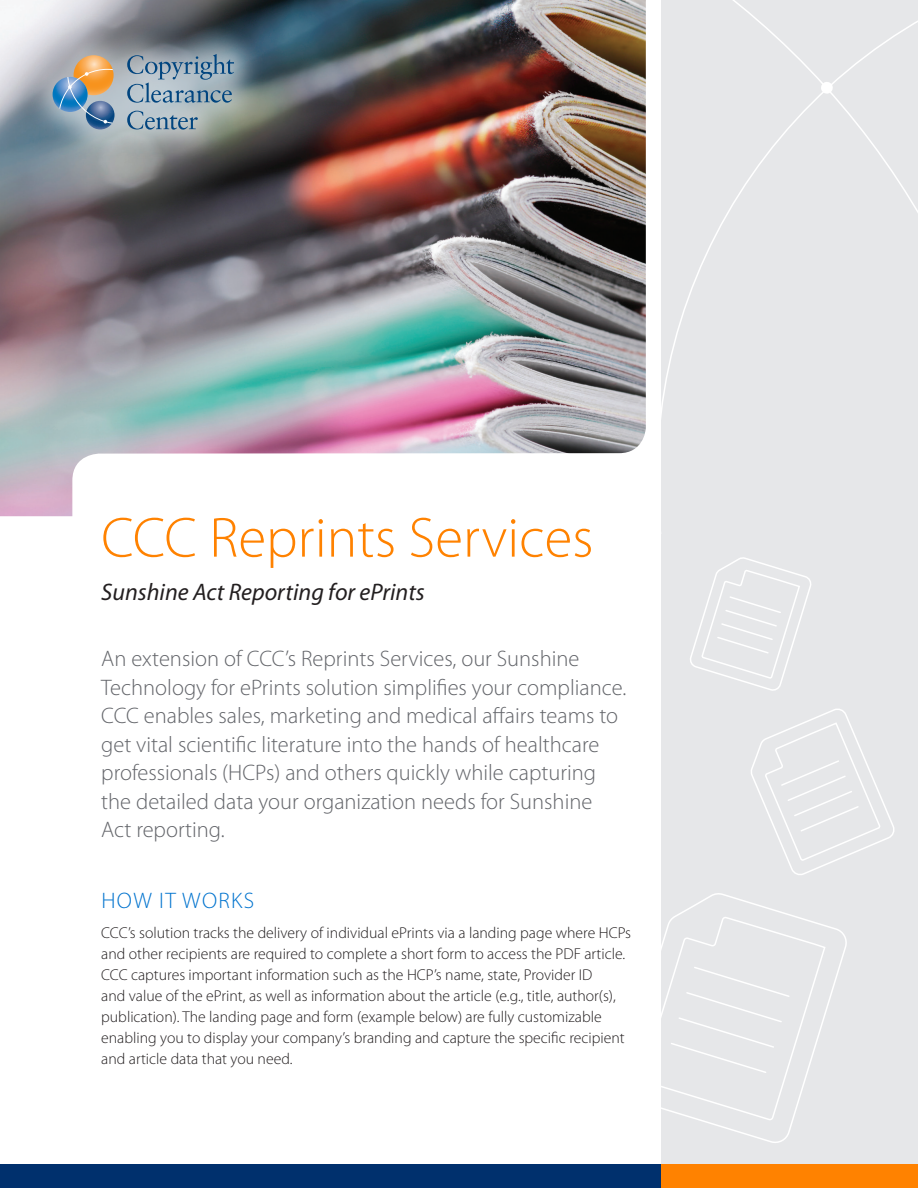
<style>
.page{position:relative;width:918px;height:1188px;background:#fff}
.page>*{position:absolute;margin:0;border:0;box-sizing:border-box;transform-origin:0 0}
.t1{font:300 57px "Myriad Pro";color:#ff8200}
.lead_descriptor_sent{font:italic 24px "Myriad Pro";color:#231f20}
.Large_body_front_sid{font:300 22.5px/28.5px "Myriad Pro";color:#63656a}
.head{font:300 22.5px "Myriad Pro";letter-spacing:.06em;color:#0073ce}
.basic_body{font:300 15.75px/21px "Myriad Pro";color:#231f20}
</style>
<div class="page">
<div style="left:662px;top:0;width:256px;height:1188px;background:#e6e7e9"></div>
<svg style="left:662px;top:0;width:256px;height:409px"></svg>
<div style="left:0;top:1164px;width:661px;height:24px;background:#00306d"></div>
<div style="left:661px;top:1164px;width:257px;height:24px;background:#ff8200"></div>
<img style="left:0;top:0;width:646px;height:516px">
<div style="left:21px;top:24px;width:244px;height:137px;background:#fff;opacity:.55"></div>
<svg style="left:86px;top:101px;width:29px;height:29px"></svg>
<svg style="left:53px;top:77px;width:35px;height:35px"></svg>
<svg style="left:59px;top:55px;width:55px;height:69px;background:#a1a09a"></svg>
<svg style="left:127px;top:111px;width:71px;height:19px"></svg>
<svg style="left:127px;top:54px;width:107px;height:49px;background:#8ca3b4"></svg>
<svg style="left:661px;top:891px;width:186px;height:255px"></svg>
<svg style="left:670px;top:966px;width:121px;height:108px"></svg>
<svg style="left:751px;top:709px;width:144px;height:166px"></svg>
<svg style="left:690px;top:557px;width:121px;height:134px"></svg>
<p class="t1" style="left:101px;top:506px;width:494px">CCC Reprints Services</p>
<p class="lead_descriptor_sent" style="left:101px;top:579px;width:325px">Sunshine Act Reporting for ePrints</p>
<p class="Large_body_front_sid" style="left:101px;top:645px;width:527px">An extension of CCC’s Reprints Services, our Sunshine Technology for ePrints solution simplifies your compliance.<br>CCC enables sales, marketing and medical affairs teams to get vital scientific literature into the hands of healthcare professionals (HCPs) and others quickly while capturing the detailed data your organization needs for Sunshine Act reporting.</p>
<p class="head" style="left:101px;top:888px;width:154px">HOW IT WORKS</p>
<p class="basic_body" style="left:101px;top:922px;width:531px">CCC’s solution tracks the delivery of individual ePrints via a landing page where HCPs and other recipients are required to complete a short form to access the PDF article.<br>CCC captures important information such as the HCP’s name, state, Provider ID<br>and value of the ePrint, as well as information about the article (e.g., title, author(s), publication). The landing page and form (example below) are fully customizable enabling you to display your company’s branding and capture the specific recipient and article data that you need.</p>
</div>
